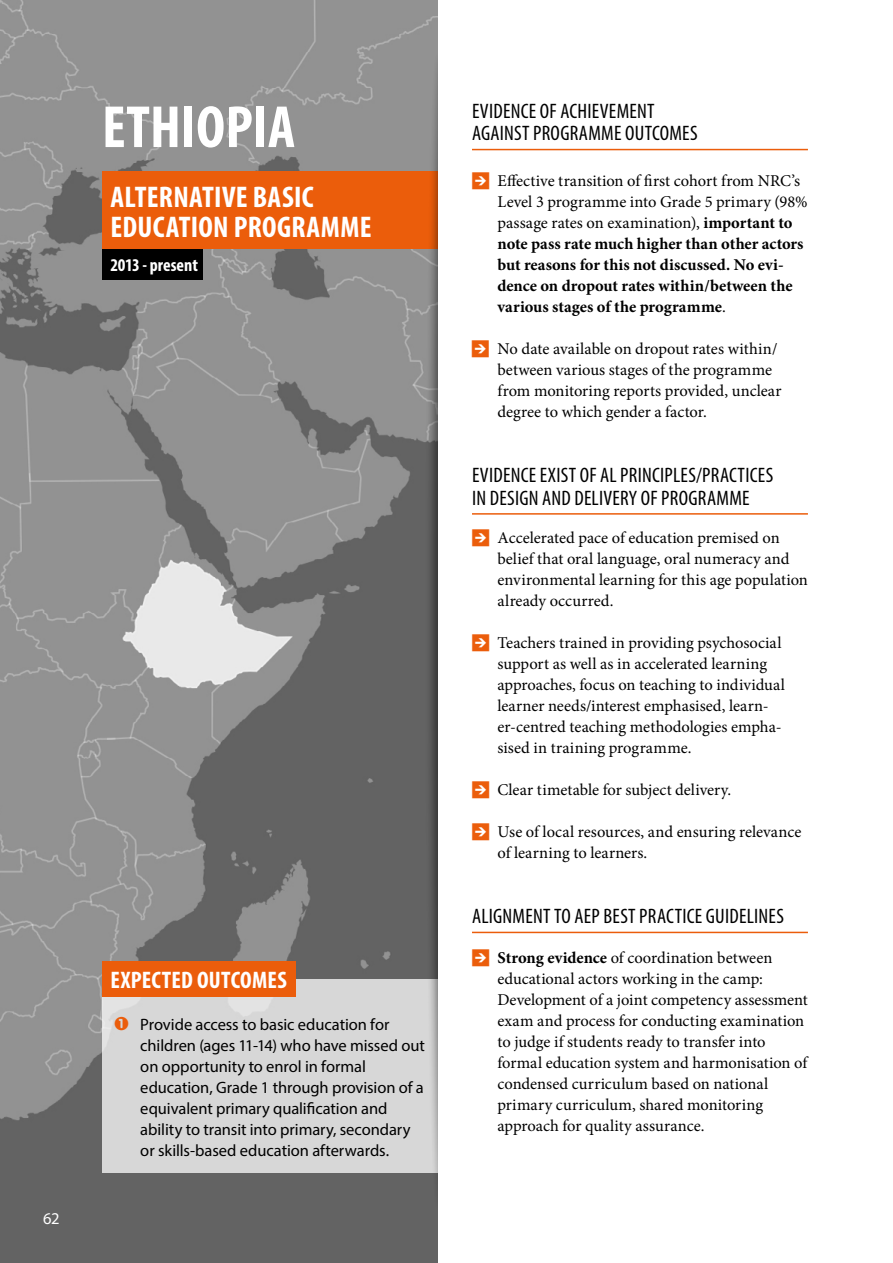
<style>
.page{position:relative;width:893px;height:1263px;background:#fff}
.page>*{position:absolute;margin:0;border:0;box-sizing:border-box;transform-origin:0 0}
.t1{font:700 condensed 60px "Myriad Pro";letter-spacing:.005em;color:#fff}
.t2{font:700 condensed 30px/30px "Myriad Pro";letter-spacing:.01em;color:#fff}
.t3{font:700 condensed 24px "Myriad Pro";letter-spacing:.01em;color:#fff}
.t4{font:condensed 21px/22.5px "Myriad Pro";letter-spacing:.01em;color:#000}
.t5{font:700 condensed 18px "Myriad Pro";color:#fff}
.t6{font:16.5px/21px "Minion Pro";color:#000}
.t7{font:700 16.5px/21px "Minion Pro";color:#000}
.t8{font:16.5px/21px "Myriad Pro";letter-spacing:-.005em;color:#000}
.t9{font:16.5px "Myriad Pro";color:#fff}
.s1{font-family:"Circled";color:#eb5d0b}
.s2{font-family:"Arrowstfb";font-weight:400;color:#eb5d0b}
.s3{font-weight:400}
.s4{font-family:"Arrowstfb";color:#eb5d0b}
.s5{font-weight:700}
</style>
<div class="page">
<img style="left:0;top:0;width:438px;height:1263px">
<div style="left:102px;top:172px;width:344px;height:77px;background:#eb5d0b"></div>
<div style="left:102px;top:249px;width:100px;height:31px;background:#000"></div>
<div style="left:102px;top:979px;width:336px;height:194px;background:#d7d7d7"></div>
<div style="left:102px;top:961px;width:193px;height:35px;background:#eb5d0b"></div>
<div style="left:424px;top:49px;width:40px;height:1165px;background:#000;opacity:.5"></div>
<div style="left:438px;top:0;width:34px;height:1263px;background:#fff"></div>
<hr style="left:472px;top:149px;width:336px;height:1px;background:#eb5d0b">
<hr style="left:472px;top:513px;width:336px;height:2px;background:#eb5d0b">
<hr style="left:472px;top:932px;width:336px;height:1px;background:#eb5d0b">
<h1 class="t1" style="left:102px;top:90px;width:195px">ETHIOPIA</h1>
<h2 class="t2" style="left:111px;top:181px;width:262px">ALTERNATIVE BASIC<br>EDUCATION PROGRAMME</h2>
<p class="t5" style="left:111px;top:254px;width:89px">2013 - present</p>
<p class="t9" style="left:43px;top:1208px;width:18px">62</p>
<h3 class="t3" style="left:111px;top:965px;width:178px">EXPECTED OUTCOMES</h3>
<p class="t8" style="left:140px;top:1014px;width:286px;text-indent:-26px"><span class="s1">1</span> Provide access to basic education for children (ages 11-14) who have missed out on opportunity to enrol in formal education, Grade 1 through provision of a equivalent primary qualification and ability to transit into primary, secondary or skills-based education afterwards.</p>
<p class="t4" style="left:472px;top:99px;width:227px">EVIDENCE OF ACHIEVEMENT<br>AGAINST PROGRAMME OUTCOMES</p>
<p class="t7" style="left:497px;top:170px;width:312px;text-indent:-26px"><span class="s2">B</span> <span class="s3">Effective transition of first cohort from NRC’s Level 3 programme into Grade 5 primary (98% passage rates on examination),</span> important to note pass rate much higher than other actors but reasons for this not discussed. No evi&shy;dence on dropout rates within/between the various stages of the programme<span class="s3">.</span></p>
<p class="t6" style="left:497px;top:338px;width:286px;text-indent:-26px"><span class="s4">B</span> No date available on dropout rates within/ between various stages of the programme from monitoring reports provided, unclear degree to which gender a factor.</p>
<p class="t4" style="left:472px;top:464px;width:303px">EVIDENCE EXIST OF AL PRINCIPLES/PRACTICES<br>IN DESIGN AND DELIVERY OF PROGRAMME</p>
<p class="t6" style="left:497px;top:527px;width:312px;text-indent:-26px"><span class="s4">B</span> Accelerated pace of education premised on belief that oral language, oral numeracy and environmental learning for this age population already occurred.</p>
<p class="t6" style="left:497px;top:632px;width:289px;text-indent:-26px"><span class="s4">B</span> Teachers trained in providing psychosocial support as well as in accelerated learning approaches, focus on teaching to individual learner needs/interest emphasised, learn&shy;er-centred teaching methodologies empha&shy;sised in training programme.</p>
<p class="t6" style="left:472px;top:779px;width:261px"><span class="s4">B</span> Clear timetable for subject delivery.</p>
<p class="t6" style="left:497px;top:821px;width:305px;text-indent:-26px"><span class="s4">B</span> Use of local resources, and ensuring relevance of learning to learners.</p>
<p class="t4" style="left:472px;top:905px;width:314px">ALIGNMENT TO AEP BEST PRACTICE GUIDELINES</p>
<p class="t6" style="left:497px;top:947px;width:312px;text-indent:-26px"><span class="s4">B</span> <span class="s5">Strong evidence</span> of coordination between educational actors working in the camp:<br>Development of a joint competency assessment exam and process for conducting examination to judge if students ready to transfer into formal education system and harmonisation of condensed curriculum based on national primary curriculum, shared monitoring approach for quality assurance.</p>
</div>
